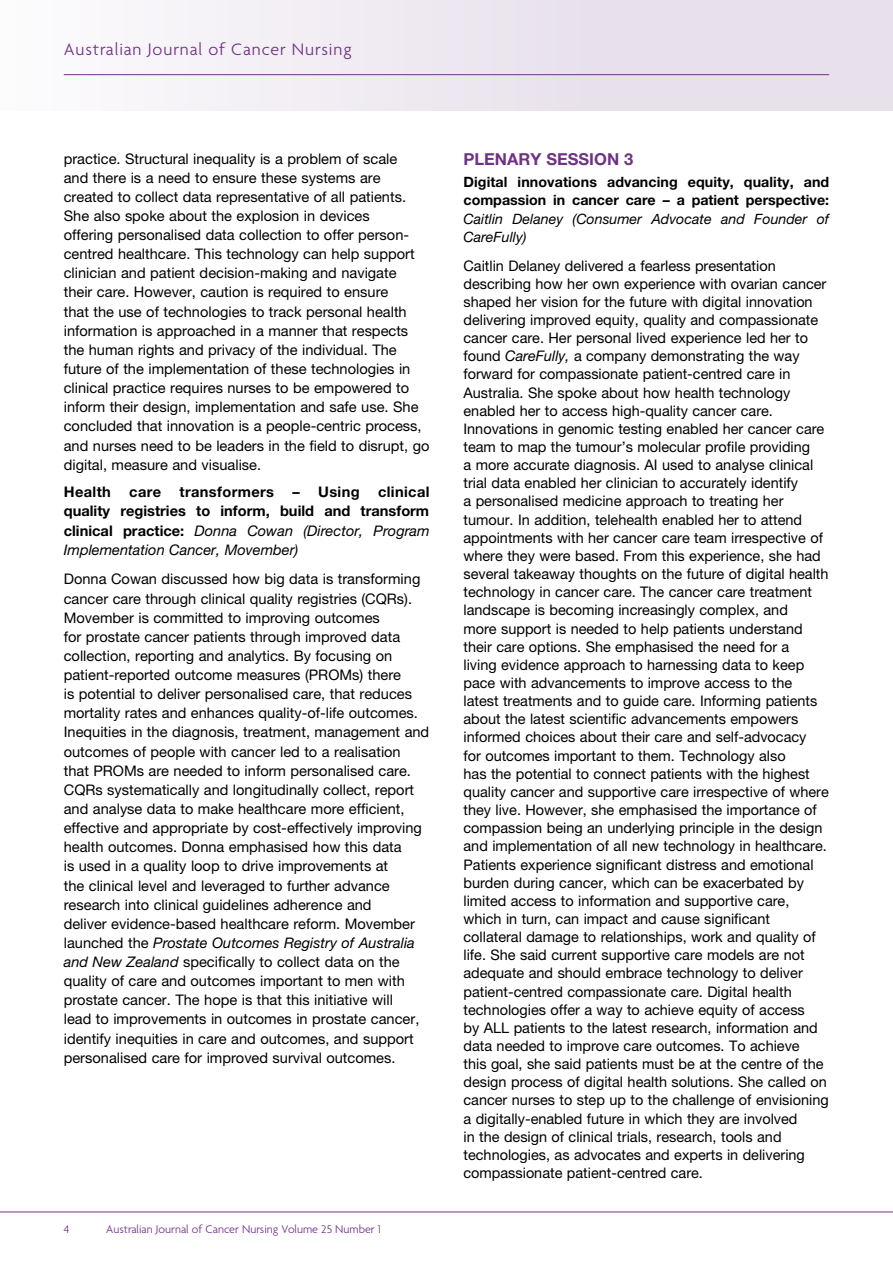
<style>
.page{position:relative;width:893px;height:1263px;background:#fff}
.page>*{position:absolute;margin:0;border:0;box-sizing:border-box;transform-origin:0 0}
.t1{font:300 18px "Agenda";letter-spacing:.05em;color:#713285}
.t2{font:700 16.5px "Helvetica Neue LT Pro";color:#713285}
.t3{font:14.7px/18.1px "Helvetica Neue LT Pro";color:#000}
.t4{font:700 14.7px/19.2px "Helvetica Neue LT Pro";color:#000;text-align:justify}
.t5{font:700 14.7px "Helvetica Neue LT Pro";letter-spacing:.025em;color:#000}
.t6{font:700 14.25px/18.1px "Helvetica Neue LT Pro";letter-spacing:.005em;color:#000}
.t7{font:italic 14.25px/18.1px "Helvetica Neue LT Pro";color:#000}
.t8{font:300 12px "Agenda";color:#713285}
.s1{font-weight:400;font-style:italic}
.s2{font-style:italic}
</style>
<div class="page">
<div style="left:0;top:0;width:893px;height:111px;background:linear-gradient(to right,#faf9fb,#e3dbe8)"></div>
<hr style="left:0;top:1211px;width:893px;height:1px;background:#713285">
<hr style="left:64px;top:74px;width:765px;height:1px;background:#713285">
<p class="t1" style="left:64px;top:40px;width:289px">Australian Journal of Cancer Nursing</p>
<p class="t3" style="left:64px;top:148px;width:367px;line-height:19.2px">practice. Structural inequality is a problem of scale<br>and there is a need to ensure these systems are created to collect data representative of all patients.<br>She also spoke about the explosion in devices<br>offering personalised data collection to offer person&shy;centred healthcare. This technology can help support clinician and patient decision-making and navigate<br>their care. However, caution is required to ensure<br>that the use of technologies to track personal health information is approached in a manner that respects the human rights and privacy of the individual. The future of the implementation of these technologies in clinical practice requires nurses to be empowered to inform their design, implementation and safe use. She concluded that innovation is a people-centric process, and nurses need to be leaders in the field to disrupt, go digital, measure and visualise.</p>
<p class="t4" style="left:64px;top:482px;width:49px">Health</p>
<p class="t4" style="left:129px;top:482px;width:34px">care</p>
<p class="t5" style="left:180px;top:483px;width:96px">transformers</p>
<p class="t4" style="left:292px;top:482px;width:69px">– Using</p>
<p class="t4" style="left:64px;top:482px;width:367px;text-indent:314px">clinical quality registries to inform, build and transform clinical practice: <span class="s1">Donna Cowan (Director, Program Implementation Cancer, Movember)</span></p>
<p class="t3" style="left:64px;top:569px;width:367px;line-height:19.2px">Donna Cowan discussed how big data is transforming cancer care through clinical quality registries (CQRs).<br>Movember is committed to improving outcomes<br>for prostate cancer patients through improved data collection, reporting and analytics. By focusing on patient-reported outcome measures (PROMs) there<br>is potential to deliver personalised care, that reduces mortality rates and enhances quality-of-life outcomes.<br>Inequities in the diagnosis, treatment, management and outcomes of people with cancer led to a realisation that PROMs are needed to inform personalised care.<br>CQRs systematically and longitudinally collect, report and analyse data to make healthcare more efficient, effective and appropriate by cost-effectively improving health outcomes. Donna emphasised how this data<br>is used in a quality loop to drive improvements at<br>the clinical level and leveraged to further advance research into clinical guidelines adherence and<br>deliver evidence-based healthcare reform. Movember launched the <span class="s2">Prostate Outcomes Registry of Australia and New Zealand</span> specifically to collect data on the quality of care and outcomes important to men with prostate cancer. The hope is that this initiative will<br>lead to improvements in outcomes in prostate cancer, identify inequities in care and outcomes, and support personalised care for improved survival outcomes.</p>
<p class="t8" style="left:64px;top:1223px;width:7px">4</p>
<p class="t8" style="left:106px;top:1223px;width:276px">Australian Journal of Cancer Nursing Volume 25 Number 1</p>
<p class="t2" style="left:463px;top:149px;width:171px">PLENARY SESSION 3</p>
<p class="t6" style="left:463px;top:173px;width:367px">Digital innovations advancing equity, quality, and compassion in cancer care – a patient perspective:</p>
<p class="t7" style="left:463px;top:209px;width:367px">Caitlin Delaney (Consumer Advocate and Founder of<br>CareFully)</p>
<p class="t3" style="left:463px;top:256px;width:367px">Caitlin Delaney delivered a fearless presentation describing how her own experience with ovarian cancer shaped her vision for the future with digital innovation delivering improved equity, quality and compassionate cancer care. Her personal lived experience led her to found <span class="s2">CareFully,</span> a company demonstrating the way forward for compassionate patient-centred care in Australia. She spoke about how health technology enabled her to access high-quality cancer care.<br>Innovations in genomic testing enabled her cancer care team to map the tumour’s molecular profile providing<br>a more accurate diagnosis. AI used to analyse clinical trial data enabled her clinician to accurately identify<br>a personalised medicine approach to treating her tumour. In addition, telehealth enabled her to attend appointments with her cancer care team irrespective of where they were based. From this experience, she had several takeaway thoughts on the future of digital health technology in cancer care. The cancer care treatment landscape is becoming increasingly complex, and<br>more support is needed to help patients understand their care options. She emphasised the need for a<br>living evidence approach to harnessing data to keep pace with advancements to improve access to the latest treatments and to guide care. Informing patients about the latest scientific advancements empowers informed choices about their care and self-advocacy<br>for outcomes important to them. Technology also<br>has the potential to connect patients with the highest quality cancer and supportive care irrespective of where they live. However, she emphasised the importance of compassion being an underlying principle in the design and implementation of all new technology in healthcare.<br>Patients experience significant distress and emotional burden during cancer, which can be exacerbated by limited access to information and supportive care, which in turn, can impact and cause significant collateral damage to relationships, work and quality of life. She said current supportive care models are not adequate and should embrace technology to deliver patient-centred compassionate care. Digital health technologies offer a way to achieve equity of access<br>by ALL patients to the latest research, information and data needed to improve care outcomes. To achieve<br>this goal, she said patients must be at the centre of the design process of digital health solutions. She called on cancer nurses to step up to the challenge of envisioning a digitally-enabled future in which they are involved<br>in the design of clinical trials, research, tools and technologies, as advocates and experts in delivering compassionate patient-centred care.</p>
</div>
